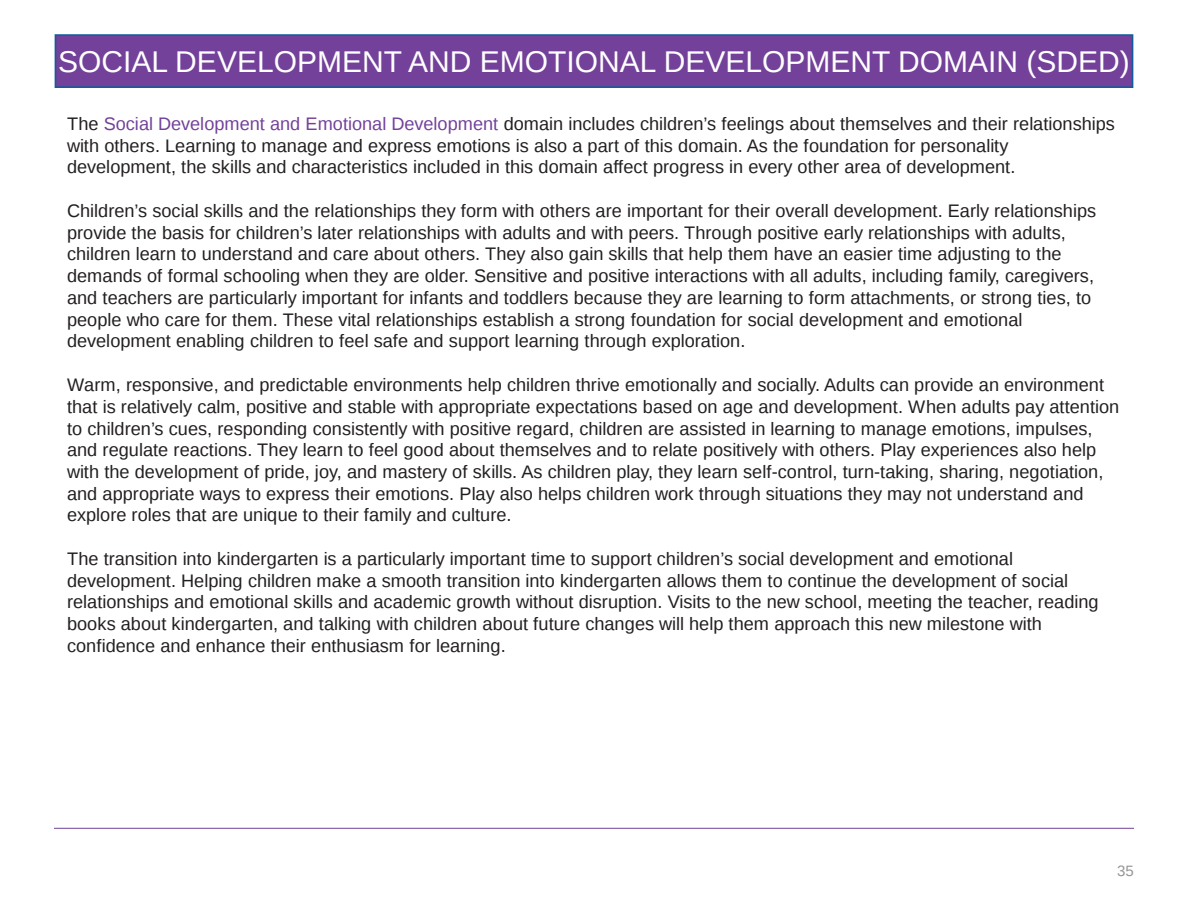
<style>
.page{position:relative;width:1188px;height:918px;background:#fff}
.page>*{position:absolute;margin:0;border:0;box-sizing:border-box;transform-origin:0 0}
.t1{font:30px "Liberation Sans";color:#fff}
.t2{font:29.4px "Liberation Sans";color:#fff}
.t3{font:700 21.45px/25.8px "Liberation Sans";color:#231f20}
.t4{font:19.8px/23.7px "Liberation Sans";color:#231f20}
.t5{font:18.15px/21.8px "Liberation Sans";color:#231f20}
.t6{font:15px "Liberation Sans";color:#939598}
.s1{color:#734199}
</style>
<div class="page">
<svg style="left:54px;top:34px;width:1080px;height:54px;background:#6d4399"></svg>
<svg style="left:54px;top:827px;width:1080px;height:1px"></svg>
<hr style="left:54px;top:828px;width:1080px;height:1px;background:#734199">
<h1 class="t1" style="left:58px;top:42px;width:1073px">SOCIAL DEVELOPMENT AND EMOTIONAL DEVELOPMENT DOMAIN (SDED)</h1>
<h2 class="t2" style="left:67px;top:52px;width:1037px">Social Development and Emotional Development COMPONENTS AND GOALS</h2>
<p class="t5" style="left:67px;top:114px;width:1049px">The <span class="s1">Social Development and Emotional Development</span> domain includes children’s feelings about themselves and their relationships with others. Learning to manage and express emotions is also a part of this domain. As the foundation for personality development, the skills and characteristics included in this domain affect progress in every other area of development.</p>
<p class="t5" style="left:67px;top:201px;width:1031px">Children’s social skills and the relationships they form with others are important for their overall development. Early relationships provide the basis for children’s later relationships with adults and with peers. Through positive early relationships with adults, children learn to understand and care about others. They also gain skills that help them have an easier time adjusting to the demands of formal schooling when they are older. Sensitive and positive interactions with all adults, including family, caregivers, and teachers are particularly important for infants and toddlers because they are learning to form attachments, or strong ties, to people who care for them. These vital relationships establish a strong foundation for social development and emotional development enabling children to feel safe and support learning through exploration.</p>
<p class="t5" style="left:67px;top:375px;width:1054px">Warm, responsive, and predictable environments help children thrive emotionally and socially. Adults can provide an environment that is relatively calm, positive and stable with appropriate expectations based on age and development. When adults pay attention to children’s cues, responding consistently with positive regard, children are assisted in learning to manage emotions, impulses, and regulate reactions. They learn to feel good about themselves and to relate positively with others. Play experiences also help with the development of pride, joy, and mastery of skills. As children play, they learn self-control, turn-taking, sharing, negotiation, and appropriate ways to express their emotions. Play also helps children work through situations they may not understand and explore roles that are unique to their family and culture.</p>
<p class="t5" style="left:67px;top:549px;width:1033px">The transition into kindergarten is a particularly important time to support children’s social development and emotional development. Helping children make a smooth transition into kindergarten allows them to continue the development of social relationships and emotional skills and academic growth without disruption. Visits to the new school, meeting the teacher, reading books about kindergarten, and talking with children about future changes will help them approach this new milestone with confidence and enhance their enthusiasm for learning.</p>
<p class="t3" style="left:67px;top:137px;width:549px">COMPONENT 1: DEVELOPING A POSITIVE SENSE OF<br>SELF</p>
<p class="t4" style="left:89px;top:202px;width:506px;text-indent:-22px">• SDED Goal - 1: Children demonstrate a positive sense of themselves as unique and capable individuals in play and everyday tasks.</p>
<p class="t3" style="left:67px;top:289px;width:489px">COMPONENT 2: DEVELOPING RELATIONSHIPS</p>
<p class="t4" style="left:67px;top:328px;width:511px">• SDED Goal - 2: Children form relationships and interact</p>
<p class="t4" style="left:67px;top:391px;width:515px;text-align:right">• SDED Goal - 3: Children form relationships and interact positively with other children in play and everyday tasks.</p>
<p class="t3" style="left:67px;top:455px;width:563px">COMPONENT 3: SELF-REGULATION AND PRO-SOCIAL<br>BEHAVIORS</p>
<p class="t4" style="left:89px;top:544px;width:544px">social behaviors, and participate cooperatively as members of a group in play and everyday tasks.</p>
<p class="t4" style="left:67px;top:607px;width:530px;text-align:center">• SDED Goal - 5: Children demonstrate an ability to identify and regulate their emotions in play and everyday tasks.</p>
<p class="t6" style="left:1117px;top:861px;width:18px">35</p>
</div>
